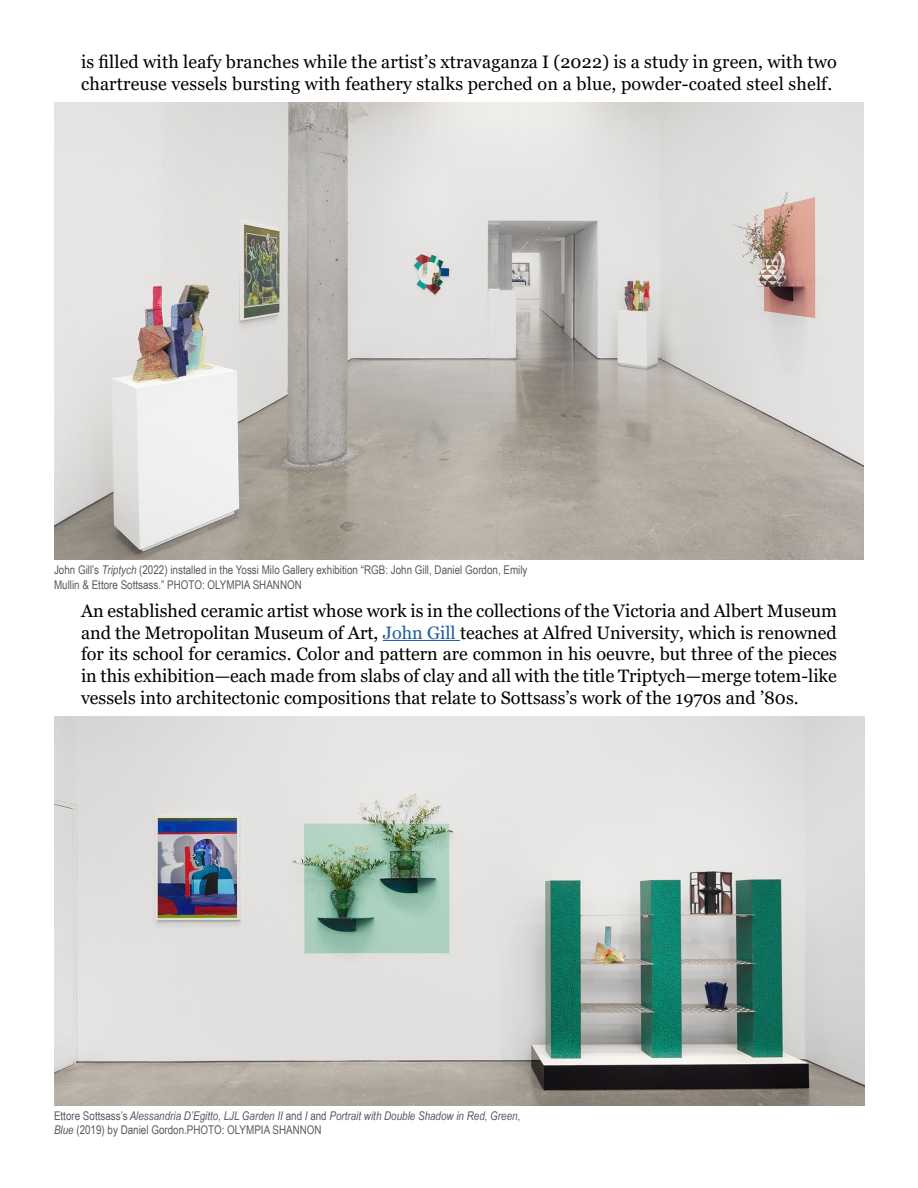
<style>
.page{position:relative;width:918px;height:1188px;background:#fff}
.page>*{position:absolute;margin:0;border:0;box-sizing:border-box;transform-origin:0 0}
.t1{font:18px/21.6px "Georgia";letter-spacing:.01em;color:#000}
.t2{font:12px/14.4px "Arial Narrow";color:#58595b}
.t3{font:italic 12px/14.4px "Arial Narrow";color:#58595b}
.s1{font-style:italic}
.s2{color:#215e9e}
.s3{font-style:normal}
</style>
<div class="page">
<hr style="left:383px;top:640px;width:77px;height:1px;background:#215e9e">
<img style="left:54px;top:103px;width:810px;height:457px">
<img style="left:55px;top:716px;width:810px;height:389px">
<p class="t1" style="left:81px;top:51px;width:757px;line-height:22.5px">is filled with leafy branches while the artist’s xtravaganza I (2022) is a study in green, with two chartreuse vessels bursting with feathery stalks perched on a blue, powder-coated steel shelf.</p>
<p class="t2" style="left:54px;top:562px;width:475px">John Gill’s <span class="s1">Triptych</span> (2022) installed in the Yossi Milo Gallery exhibition “RGB: John Gill, Daniel Gordon, Emily<br>Mullin &amp; Ettore Sottsass.” PHOTO: OLYMPIA SHANNON</p>
<p class="t1" style="left:81px;top:601px;width:757px;text-align:justify">An established ceramic artist whose work is in the collections of the Victoria and Albert Museum and the Metropolitan Museum of Art, <span class="s2">John Gill</span> teaches at Alfred University, which is renowned for its school for ceramics. Color and pattern are common in his oeuvre, but three of the pieces in this exhibition—each made from slabs of clay and all with the title Triptych—merge totem-like vessels into architectonic compositions that relate to Sottsass’s work of the 1970s and ’80s.</p>
<p class="t3" style="left:54px;top:1108px;width:468px"><span class="s3">Ettore Sottsass’s</span> Alessandria D’Egitto, LJL Garden II <span class="s3">and</span> I <span class="s3">and</span> Portrait with Double Shadow in Red, Green,<br>Blue <span class="s3">(2019) by Daniel Gordon.PHOTO: OLYMPIA SHANNON</span></p>
</div>
